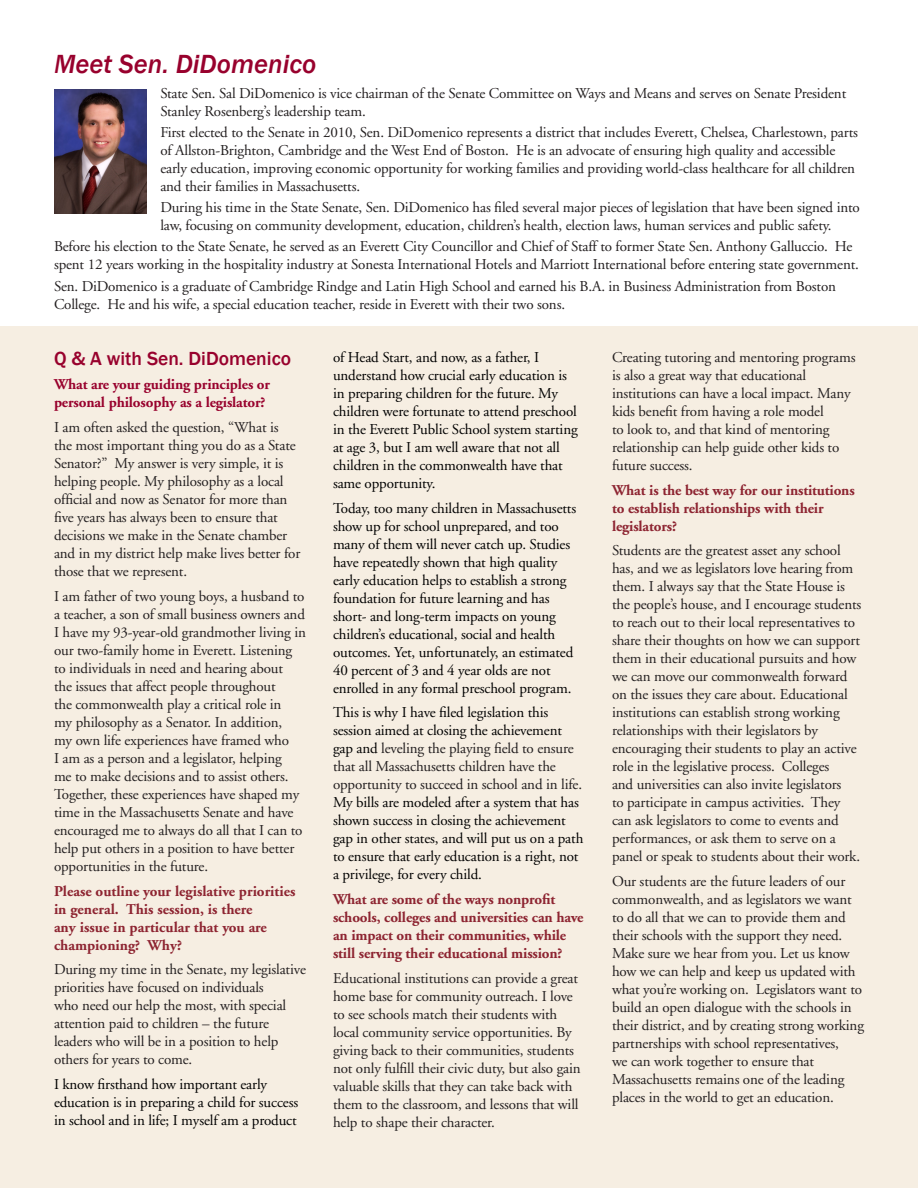
<style>
.page{position:relative;width:918px;height:1188px;background:#fff}
.page>*{position:absolute;margin:0;border:0;box-sizing:border-box;transform-origin:0 0}
.Subhead_1{font:italic 500 27px "Franklin Gothic";color:#98012d}
.Subhead_1-2{font:500 19.5px "Franklin Gothic";color:#98012d}
.Normal__Web{font:15px/18px "Adobe Garamond";letter-spacing:-.01em;color:#231f20}
.Normal__Web-2{font:15px/18px "Adobe Garamond";letter-spacing:-.01em;color:#000}
.Normal__Web-3{font:700 15px/18px "Adobe Garamond";letter-spacing:-.01em;color:#8d2431}
.Normal__Web-4{font:700 15px/18px "Adobe Garamond";letter-spacing:-.01em;color:#98012d}
.s1{color:#231f20}
</style>
<div class="page">
<div style="left:0;top:326px;width:918px;height:862px;background:#f6eee2"></div>
<img style="left:54px;top:89px;width:93px;height:124px">
<p class="Subhead_1" style="left:54px;top:47px;width:264px">Meet Sen. DiDomenico</p>
<p class="Normal__Web" style="left:160px;top:84px;width:687px">State Sen. Sal DiDomenico is vice chairman of the Senate Committee on Ways and Means and serves on Senate President<br>Stanley Rosenberg’s leadership team.</p>
<p class="Normal__Web" style="left:160px;top:124px;width:699px">First elected to the Senate in 2010, Sen. DiDomenico represents a district that includes Everett, Chelsea, Charlestown, parts of Allston-Brighton, Cambridge and the West End of Boston. He is an advocate of ensuring high quality and accessible early education, improving economic opportunity for working families and providing world-class healthcare for all children and their families in Massachusetts.</p>
<p class="Normal__Web" style="left:160px;top:199px;width:701px">During his time in the State Senate, Sen. DiDomenico has filed several major pieces of legislation that have been signed into law, focusing on community development, education, children’s health, election laws, human services and public safety.</p>
<p class="Normal__Web" style="left:54px;top:238px;width:807px">Before his election to the State Senate, he served as an Everett City Councillor and Chief of Staff to former State Sen. Anthony Galluccio. He spent 12 years working in the hospitality industry at Sonesta International Hotels and Marriott International before entering state government.</p>
<p class="Normal__Web" style="left:54px;top:277px;width:784px">Sen. DiDomenico is a graduate of Cambridge Rindge and Latin High School and earned his B.A. in Business Administration from Boston<br>College. He and his wife, a special education teacher, reside in Everett with their two sons.</p>
<p class="Subhead_1-2" style="left:54px;top:346px;width:239px">Q &amp; A with Sen. DiDomenico</p>
<p class="Normal__Web-4" style="left:54px;top:376px;width:218px">What are your guiding principles or personal philosophy as a legislator?</p>
<p class="Normal__Web" style="left:54px;top:419px;width:248px">I am often asked the question, “What is<br>the most important thing you do as a State Senator?” My answer is very simple, it is helping people. My philosophy as a local official and now as Senator for more than five years has always been to ensure that decisions we make in the Senate chamber and in my district help make lives better for those that we represent.</p>
<p class="Normal__Web" style="left:54px;top:588px;width:254px">I am father of two young boys, a husband to a teacher, a son of small business owners and I have my 93-year-old grandmother living in our two-family home in Everett. Listening to individuals in need and hearing about<br>the issues that affect people throughout<br>the commonwealth play a critical role in<br>my philosophy as a Senator. In addition,<br>my own life experiences have framed who<br>I am as a person and a legislator, helping<br>me to make decisions and to assist others.<br>Together, these experiences have shaped my time in the Massachusetts Senate and have encouraged me to always do all that I can to help put others in a position to have better opportunities in the future.</p>
<p class="Normal__Web-3" style="left:54px;top:882px;width:243px">Please outline your legislative priorities in general. This session, is there<br>any issue in particular that you are championing? Why?</p>
<p class="Normal__Web" style="left:54px;top:961px;width:254px">During my time in the Senate, my legislative priorities have focused on individuals<br>who need our help the most, with special attention paid to children – the future leaders who will be in a position to help others for years to come.</p>
<p class="Normal__Web-2" style="left:54px;top:1076px;width:246px">I know firsthand how important early education is in preparing a child for success in school and in life; I myself am a product</p>
<p class="Normal__Web-2" style="left:333px;top:349px;width:246px">of Head Start, and now, as a father, I understand how crucial early education is in preparing children for the future. My children were fortunate to attend preschool in the Everett Public School system starting at age 3, but I am well aware that not all children in the commonwealth have that same opportunity.</p>
<p class="Normal__Web-2" style="left:333px;top:499px;width:245px">Today, too many children in Massachusetts show up for school unprepared, and too many of them will never catch up. Studies have repeatedly shown that high quality early education helps to establish a strong foundation for future learning and has short- and long-term impacts on young children’s educational, social and health outcomes. Yet, unfortunately, an estimated 40 percent of 3 and 4 year olds are not enrolled in any formal preschool program.</p>
<p class="Normal__Web-2" style="left:333px;top:704px;width:252px">This is why I have filed legislation this session aimed at closing the achievement gap and <span class="s1">leveling the playing field to ensure that all Massachusetts children have the opportunity to succeed in school and in life.<br></span>My bills are modeled after a system that has shown success in closing the achievement gap in other states, and will put us on a path to ensure that early education is a right, not a privilege, for every child.</p>
<p class="Normal__Web-3" style="left:333px;top:891px;width:252px">What are some of the ways nonprofit schools, colleges and universities can have an impact on their communities, while still serving their educational mission?</p>
<p class="Normal__Web" style="left:333px;top:970px;width:249px">Educational institutions can provide a great home base for community outreach. I love to see schools match their students with local community service opportunities. By giving back to their communities, students not only fulfill their civic duty, but also gain valuable skills that they can take back with them to the classroom, and lessons that will help to shape their character.</p>
<p class="Normal__Web" style="left:612px;top:349px;width:245px">Creating tutoring and mentoring programs is also a great way that educational institutions can have a local impact. Many kids benefit from having a role model<br>to look to, and that kind of mentoring relationship can help guide other kids to future success.</p>
<p class="Normal__Web-3" style="left:612px;top:481px;width:244px">What is the best way for our institutions to establish relationships with their legislators?</p>
<p class="Normal__Web" style="left:612px;top:542px;width:251px">Students are the greatest asset any school has, and we as legislators love hearing from them. I always say that the State House is the people’s house, and I encourage students to reach out to their local representatives to share their thoughts on how we can support them in their educational pursuits and how we can move our commonwealth forward on the issues they care about. Educational institutions can establish strong working relationships with their legislators by encouraging their students to play an active role in the legislative process. Colleges<br>and universities can also invite legislators<br>to participate in campus activities. They can ask legislators to come to events and performances, or ask them to serve on a panel or speak to students about their work.</p>
<p class="Normal__Web" style="left:612px;top:873px;width:254px">Our students are the future leaders of our commonwealth, and as legislators we want to do all that we can to provide them and their schools with the support they need.<br>Make sure we hear from you. Let us know how we can help and keep us updated with what you’re working on. Legislators want to build an open dialogue with the schools in their district, and by creating strong working partnerships with school representatives,<br>we can work together to ensure that Massachusetts remains one of the leading places in the world to get an education.</p>
</div>
